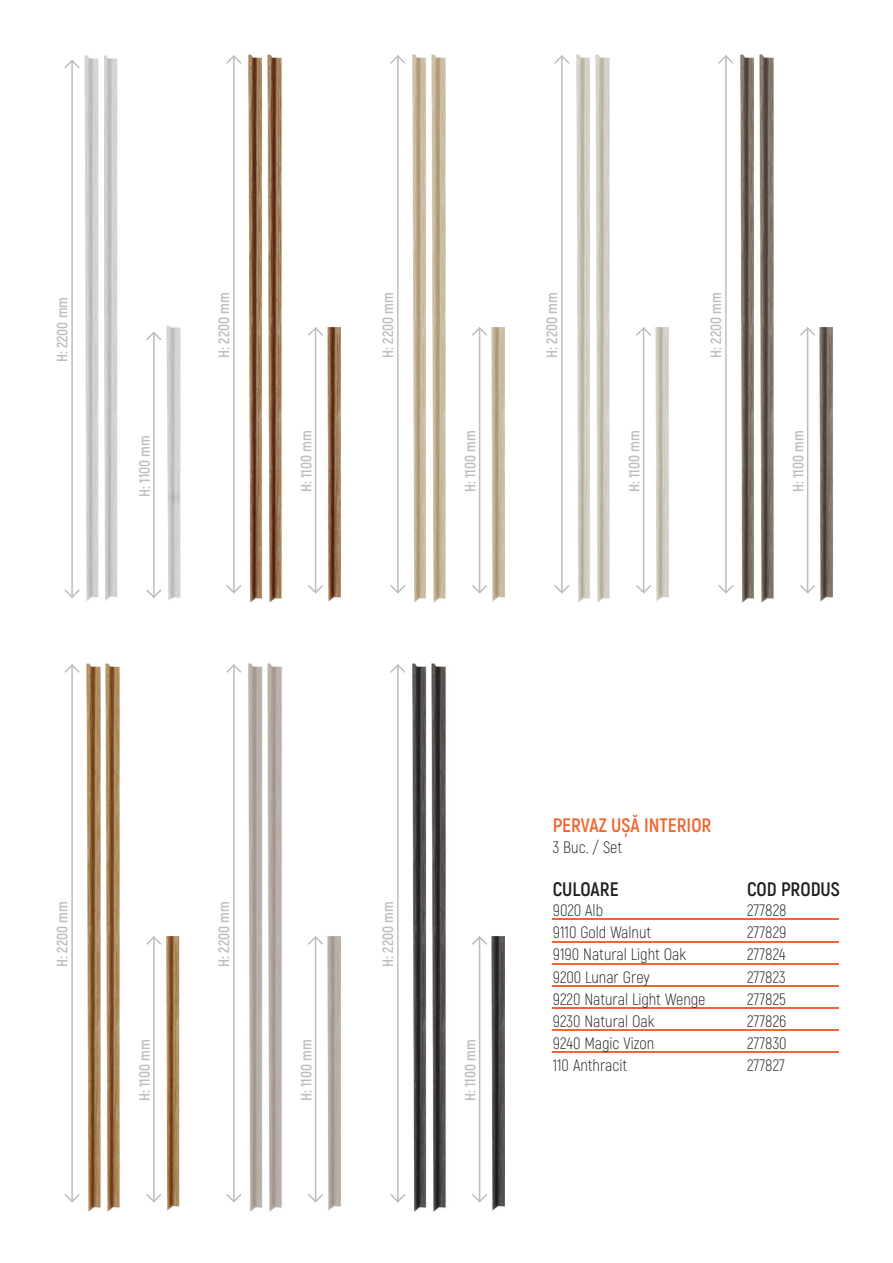
<style>
.page{position:relative;width:893px;height:1263px;background:#fff}
.page>*{position:absolute;margin:0;border:0;box-sizing:border-box;transform-origin:0 0}
.t1{font:700 19.5px "Akrobat";color:#f06630}
.t2{font:700 19.5px "Akrobat";color:#231f20}
.t3{font:300 16.5px "Akrobat";color:#231f20}
.t4{font:700 15px "Akrobat";color:#bcbdc0}
</style>
<div class="page">
<img style="left:84px;top:55px;width:34px;height:546px">
<img style="left:166px;top:326px;width:15px;height:274px">
<svg style="left:64px;top:60px;width:16px;height:8px"></svg>
<svg style="left:64px;top:589px;width:16px;height:9px"></svg>
<hr style="left:71px;top:62px;width:2px;height:534px;background:#bcbdc0">
<svg style="left:146px;top:332px;width:16px;height:8px"></svg>
<svg style="left:146px;top:589px;width:16px;height:9px"></svg>
<hr style="left:153px;top:334px;width:2px;height:262px;background:#bcbdc0">
<img style="left:247px;top:54px;width:16px;height:549px">
<img style="left:266px;top:54px;width:16px;height:549px">
<img style="left:326px;top:326px;width:16px;height:276px">
<svg style="left:226px;top:55px;width:16px;height:9px"></svg>
<svg style="left:226px;top:585px;width:16px;height:9px"></svg>
<hr style="left:233px;top:58px;width:2px;height:534px;background:#bcbdc0">
<svg style="left:308px;top:327px;width:15px;height:10px"></svg>
<svg style="left:308px;top:583px;width:15px;height:11px"></svg>
<hr style="left:315px;top:329px;width:1px;height:263px;background:#bcbdc0">
<img style="left:248px;top:663px;width:15px;height:549px">
<img style="left:267px;top:663px;width:15px;height:549px">
<img style="left:327px;top:936px;width:14px;height:275px">
<svg style="left:226px;top:664px;width:16px;height:9px"></svg>
<svg style="left:226px;top:1194px;width:16px;height:9px"></svg>
<hr style="left:233px;top:667px;width:2px;height:534px;background:#bcbdc0">
<svg style="left:308px;top:936px;width:15px;height:10px"></svg>
<svg style="left:308px;top:1192px;width:15px;height:11px"></svg>
<hr style="left:315px;top:938px;width:1px;height:263px;background:#bcbdc0">
<img style="left:412px;top:663px;width:15px;height:549px">
<img style="left:431px;top:663px;width:15px;height:549px">
<img style="left:491px;top:936px;width:14px;height:275px">
<svg style="left:390px;top:664px;width:16px;height:9px"></svg>
<svg style="left:390px;top:1194px;width:16px;height:9px"></svg>
<hr style="left:397px;top:667px;width:2px;height:534px;background:#bcbdc0">
<svg style="left:472px;top:936px;width:15px;height:10px"></svg>
<svg style="left:472px;top:1192px;width:15px;height:11px"></svg>
<hr style="left:479px;top:938px;width:1px;height:263px;background:#bcbdc0">
<img style="left:412px;top:54px;width:15px;height:549px">
<img style="left:431px;top:54px;width:15px;height:549px">
<img style="left:491px;top:326px;width:14px;height:276px">
<svg style="left:390px;top:55px;width:16px;height:9px"></svg>
<svg style="left:390px;top:585px;width:16px;height:9px"></svg>
<hr style="left:397px;top:58px;width:2px;height:534px;background:#bcbdc0">
<svg style="left:472px;top:327px;width:15px;height:10px"></svg>
<svg style="left:472px;top:583px;width:15px;height:11px"></svg>
<hr style="left:479px;top:329px;width:1px;height:263px;background:#bcbdc0">
<img style="left:576px;top:54px;width:14px;height:549px">
<img style="left:595px;top:54px;width:15px;height:549px">
<img style="left:655px;top:327px;width:14px;height:274px">
<svg style="left:554px;top:55px;width:16px;height:9px"></svg>
<svg style="left:554px;top:585px;width:16px;height:9px"></svg>
<hr style="left:561px;top:58px;width:2px;height:534px;background:#bcbdc0">
<svg style="left:636px;top:327px;width:15px;height:10px"></svg>
<svg style="left:636px;top:583px;width:15px;height:11px"></svg>
<hr style="left:643px;top:329px;width:1px;height:263px;background:#bcbdc0">
<img style="left:740px;top:54px;width:15px;height:549px">
<img style="left:759px;top:54px;width:15px;height:549px">
<img style="left:819px;top:326px;width:14px;height:276px">
<svg style="left:718px;top:55px;width:16px;height:9px"></svg>
<svg style="left:718px;top:585px;width:16px;height:9px"></svg>
<hr style="left:725px;top:58px;width:2px;height:534px;background:#bcbdc0">
<svg style="left:800px;top:327px;width:15px;height:10px"></svg>
<svg style="left:800px;top:583px;width:15px;height:11px"></svg>
<hr style="left:807px;top:329px;width:1px;height:263px;background:#bcbdc0">
<img style="left:86px;top:663px;width:15px;height:549px">
<img style="left:105px;top:663px;width:15px;height:549px">
<img style="left:166px;top:935px;width:14px;height:276px">
<svg style="left:64px;top:664px;width:16px;height:9px"></svg>
<svg style="left:64px;top:1194px;width:16px;height:9px"></svg>
<hr style="left:71px;top:667px;width:2px;height:534px;background:#bcbdc0">
<svg style="left:146px;top:936px;width:16px;height:9px"></svg>
<svg style="left:146px;top:1194px;width:16px;height:9px"></svg>
<hr style="left:153px;top:938px;width:2px;height:263px;background:#bcbdc0">
<hr style="left:553px;top:919px;width:286px;height:1px;background:#f06630">
<hr style="left:553px;top:941px;width:286px;height:1px;background:#f06630">
<hr style="left:553px;top:963px;width:286px;height:1px;background:#f06630">
<hr style="left:553px;top:985px;width:286px;height:1px;background:#f06630">
<hr style="left:553px;top:1007px;width:286px;height:1px;background:#f06630">
<hr style="left:553px;top:1030px;width:286px;height:1px;background:#f06630">
<hr style="left:553px;top:1052px;width:286px;height:1px;background:#f06630">
<p class="t4" style="left:53px;top:362px;width:67px;rotate:-90deg">H: 2200 mm</p>
<p class="t4" style="left:135px;top:497px;width:63px;rotate:-90deg">H: 1100 mm</p>
<p class="t4" style="left:215px;top:358px;width:67px;rotate:-90deg">H: 2200 mm</p>
<p class="t4" style="left:297px;top:492px;width:63px;rotate:-90deg">H: 1100 mm</p>
<p class="t4" style="left:379px;top:358px;width:67px;rotate:-90deg">H: 2200 mm</p>
<p class="t4" style="left:461px;top:492px;width:63px;rotate:-90deg">H: 1100 mm</p>
<p class="t4" style="left:543px;top:358px;width:67px;rotate:-90deg">H: 2200 mm</p>
<p class="t4" style="left:625px;top:492px;width:63px;rotate:-90deg">H: 1100 mm</p>
<p class="t4" style="left:707px;top:358px;width:67px;rotate:-90deg">H: 2200 mm</p>
<p class="t4" style="left:789px;top:492px;width:63px;rotate:-90deg">H: 1100 mm</p>
<p class="t4" style="left:53px;top:967px;width:67px;rotate:-90deg">H: 2200 mm</p>
<p class="t4" style="left:135px;top:1101px;width:63px;rotate:-90deg">H: 1100 mm</p>
<p class="t4" style="left:215px;top:967px;width:67px;rotate:-90deg">H: 2200 mm</p>
<p class="t4" style="left:297px;top:1101px;width:63px;rotate:-90deg">H: 1100 mm</p>
<p class="t4" style="left:379px;top:967px;width:67px;rotate:-90deg">H: 2200 mm</p>
<p class="t4" style="left:461px;top:1101px;width:63px;rotate:-90deg">H: 1100 mm</p>
<p class="t1" style="left:553px;top:813px;width:160px">PERVAZ UȘĂ INTERIOR</p>
<p class="t3" style="left:553px;top:838px;width:71px">3 Buc. / Set</p>
<p class="t2" style="left:553px;top:877px;width:67px">CULOARE</p>
<p class="t2" style="left:747px;top:877px;width:94px">COD PRODUS</p>
<p class="t3" style="left:553px;top:900px;width:52px">9020 Alb</p>
<p class="t3" style="left:747px;top:900px;width:41px">277828</p>
<p class="t3" style="left:553px;top:923px;width:100px">9110 Gold Walnut</p>
<p class="t3" style="left:747px;top:923px;width:41px">277829</p>
<p class="t3" style="left:553px;top:945px;width:135px">9190 Natural Light Oak</p>
<p class="t3" style="left:747px;top:945px;width:40px">277824</p>
<p class="t3" style="left:553px;top:967px;width:99px">9200 Lunar Grey</p>
<p class="t3" style="left:747px;top:967px;width:40px">277823</p>
<p class="t3" style="left:553px;top:989px;width:154px">9220 Natural Light Wenge</p>
<p class="t3" style="left:747px;top:989px;width:40px">277825</p>
<p class="t3" style="left:553px;top:1011px;width:103px">9230 Natural Oak</p>
<p class="t3" style="left:747px;top:1011px;width:41px">277826</p>
<p class="t3" style="left:553px;top:1033px;width:103px">9240 Magic Vizon</p>
<p class="t3" style="left:747px;top:1033px;width:41px">277830</p>
<p class="t3" style="left:553px;top:1056px;width:76px">110 Anthracit</p>
<p class="t3" style="left:747px;top:1056px;width:39px">277827</p>
</div>
